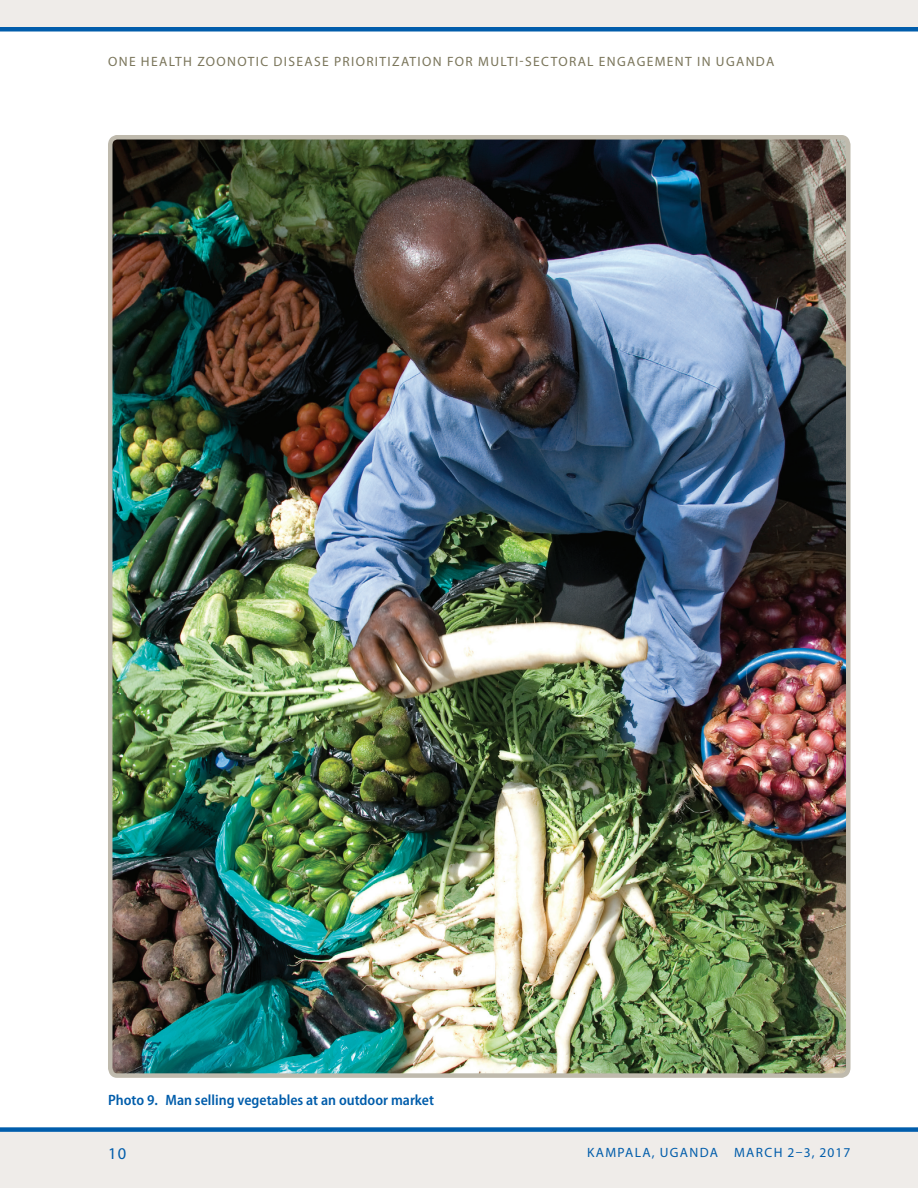
<style>
.page{position:relative;width:918px;height:1188px;background:#fff}
.page>*{position:absolute;margin:0;border:0;box-sizing:border-box;transform-origin:0 0}
.t1{font:16.5px "Myriad Pro";color:#015dab}
.Figure_Title{font:600 semi-condensed 15px "Myriad Pro";color:#015dab}
.t2{font:13.5px "Myriad Pro";letter-spacing:.1em;color:#7a755a}
.t3{font:13.5px "Myriad Pro";letter-spacing:.1em;color:#015dab}
</style>
<div class="page">
<div style="left:0;top:1132px;width:918px;height:56px;background:#efece9"></div>
<div style="left:0;top:0;width:918px;height:27px;background:#efece9"></div>
<div style="left:0;top:1127px;width:918px;height:5px;background:#015dab"></div>
<div style="left:0;top:27px;width:918px;height:5px;background:#015dab"></div>
<img style="left:108px;top:135px;width:743px;height:943px">
<p class="t2" style="left:108px;top:54px;width:668px">ONE HEALTH ZOONOTIC DISEASE PRIORITIZATION FOR MULTI-SECTORAL ENGAGEMENT IN UGANDA</p>
<p class="Figure_Title" style="left:108px;top:1092px;width:328px">Photo 9. Man selling vegetables at an outdoor market</p>
<p class="t1" style="left:108px;top:1143px;width:20px">10</p>
<p class="t3" style="left:587px;top:1144px;width:265px">KAMPALA, UGANDA MARCH 2–3, 2017</p>
</div>
